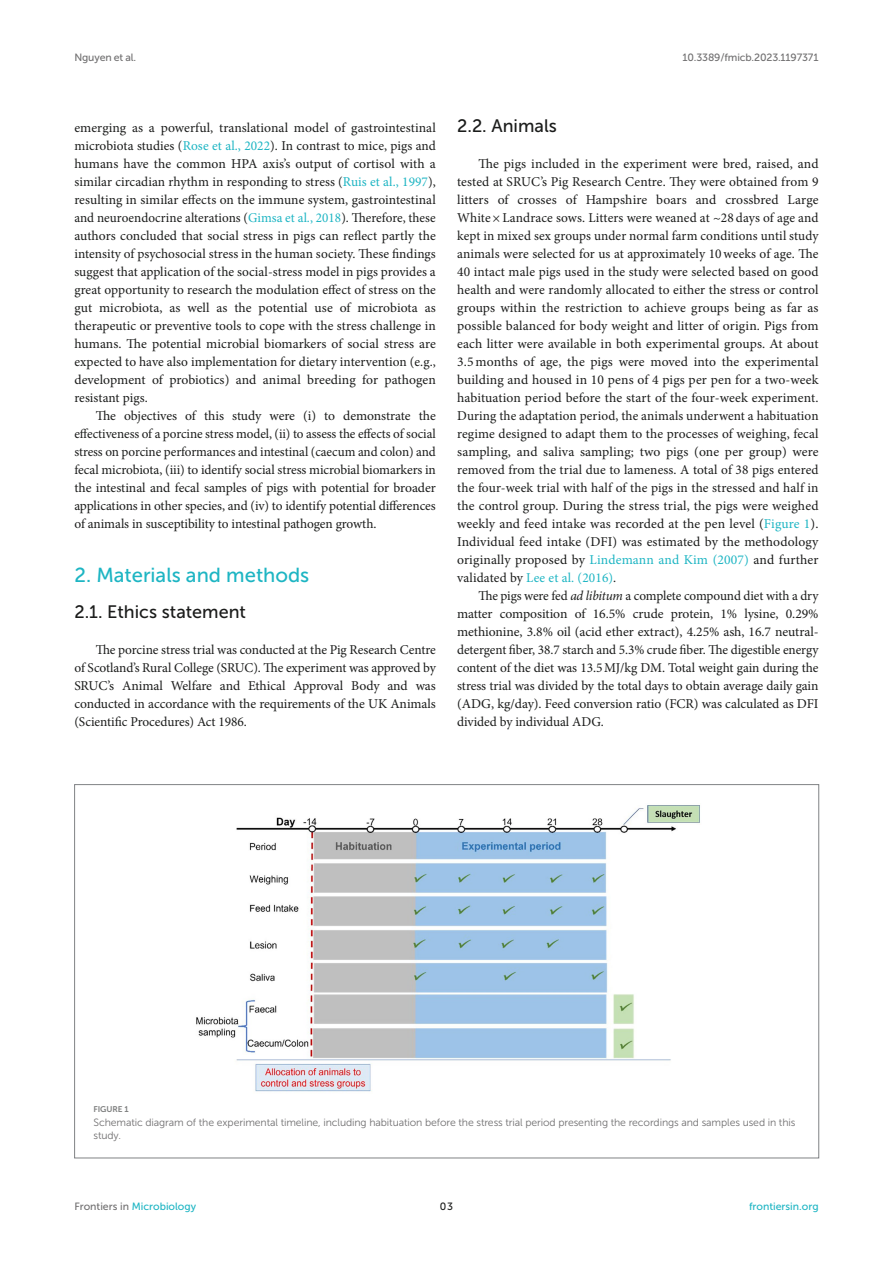
<style>
.page{position:relative;width:893px;height:1263px;background:#fff}
.page>*{position:absolute;margin:0;border:0;box-sizing:border-box;transform-origin:0 0}
.HEAD_1{font:20.25px "Museo Sans 500";color:#1db5c3}
.HEAD_2_after_HEAD_1{font:18px "Museo Sans 500";color:#1b1c1b}
.HEAD_2{font:18px "Museo Sans 500";color:#1b1c1b}
.TEXT{font:13.5px/18px "Minion Pro";letter-spacing:-.005em;color:#1b1c1b;text-align:justify}
.TEXT_FLUSH{font:13.5px/18px "Minion Pro";color:#1b1c1b;text-align:justify}
.FIG_LEG{font:10.5px/13.5px "Museo Sans 300";letter-spacing:-.01em;color:#706f70}
.t1{font:10.5px "Museo Sans 500";color:#1db5c3}
.t2{font:10.5px "Museo Sans 500";letter-spacing:-.015em;color:#706f70}
.t3{font:10.5px "Museo Sans 500";color:#1b1c1b}
.FIG_HD{font:8.25px "Museo Sans 700";letter-spacing:-.01em;color:#7e7f7f}
.s1{color:#1db5c3}
.s2{font-style:italic}
.s3{color:#706f70}
</style>
<div class="page">
<img style="left:196px;top:805px;width:504px;height:287px">
<p class="t2" style="left:74px;top:51px;width:63px">Nguyen et al.</p>
<p class="t2" style="left:683px;top:51px;width:137px">10.3389/fmicb.2023.1197371</p>
<p class="TEXT" style="left:74px;top:119px;width:363px">emerging as a powerful, translational model of gastrointestinal microbiota studies (<span class="s1">Rose et al., 2022</span>). In contrast to mice, pigs and humans have the common HPA axis’s output of cortisol with a similar circadian rhythm in responding to stress (<span class="s1">Ruis et al., 1997</span>), resulting in similar effects on the immune system, gastrointestinal and neuroendocrine alterations (<span class="s1">Gimsa et al., 2018</span>). Therefore, these authors concluded that social stress in pigs can reflect partly the intensity of psychosocial stress in the human society. These findings suggest that application of the social-stress model in pigs provides a great opportunity to research the modulation effect of stress on the gut microbiota, as well as the potential use of microbiota as therapeutic or preventive tools to cope with the stress challenge in humans. The potential microbial biomarkers of social stress are expected to have also implementation for dietary intervention (e.g., development of probiotics) and animal breeding for pathogen resistant pigs.</p>
<p class="TEXT" style="left:74px;top:407px;width:363px;text-indent:21px">The objectives of this study were (i) to demonstrate the effectiveness of a porcine stress model, (ii) to assess the effects of social stress on porcine performances and intestinal (caecum and colon) and fecal microbiota, (iii) to identify social stress microbial biomarkers in the intestinal and fecal samples of pigs with potential for broader applications in other species, and (iv) to identify potential differences of animals in susceptibility to intestinal pathogen growth.</p>
<p class="HEAD_1" style="left:74px;top:564px;width:236px">2. Materials and methods</p>
<p class="HEAD_2_after_HEAD_1" style="left:74px;top:602px;width:173px">2.1. Ethics statement</p>
<p class="TEXT_FLUSH" style="left:74px;top:641px;width:363px;text-indent:21px">The porcine stress trial was conducted at the Pig Research Centre of Scotland’s Rural College (SRUC). The experiment was approved by SRUC’s Animal Welfare and Ethical Approval Body and was conducted in accordance with the requirements of the UK Animals (Scientific Procedures) Act 1986.</p>
<p class="HEAD_2" style="left:457px;top:116px;width:101px">2.2. Animals</p>
<p class="TEXT_FLUSH" style="left:457px;top:155px;width:363px;text-indent:21px">The pigs included in the experiment were bred, raised, and tested at SRUC’s Pig Research Centre. They were obtained from 9 litters of crosses of Hampshire boars and crossbred Large White×Landrace sows. Litters were weaned at ~28 days of age and kept in mixed sex groups under normal farm conditions until study animals were selected for us at approximately 10weeks of age. The 40 intact male pigs used in the study were selected based on good health and were randomly allocated to either the stress or control groups within the restriction to achieve groups being as far as possible balanced for body weight and litter of origin. Pigs from each litter were available in both experimental groups. At about 3.5 months of age, the pigs were moved into the experimental building and housed in 10 pens of 4 pigs per pen for a two-week habituation period before the start of the four-week experiment.<br>During the adaptation period, the animals underwent a habituation regime designed to adapt them to the processes of weighing, fecal sampling, and saliva sampling; two pigs (one per group) were removed from the trial due to lameness. A total of 38 pigs entered the four-week trial with half of the pigs in the stressed and half in the control group. During the stress trial, the pigs were weighed weekly and feed intake was recorded at the pen level (<span class="s1">Figure 1</span>).<br>Individual feed intake (DFI) was estimated by the methodology originally proposed by <span class="s1">Lindemann and Kim (2007)</span> and further validated by <span class="s1">Lee et al. (2016)</span>.</p>
<p class="TEXT" style="left:457px;top:587px;width:363px;text-indent:21px">The pigs were fed <span class="s2">ad libitum</span> a complete compound diet with a dry matter composition of 16.5% crude protein, 1% lysine, 0.29% methionine, 3.8% oil (acid ether extract), 4.25% ash, 16.7 neutral&shy;detergent fiber, 38.7 starch and 5.3% crude fiber. The digestible energy content of the diet was 13.5MJ/kg DM. Total weight gain during the stress trial was divided by the total days to obtain average daily gain (ADG, kg/day). Feed conversion ratio (FCR) was calculated as DFI divided by individual ADG.</p>
<p class="FIG_HD" style="left:94px;top:1104px;width:37px">FIGURE 1</p>
<p class="FIG_LEG" style="left:94px;top:1115px;width:703px">Schematic diagram of the experimental timeline, including habituation before the stress trial period presenting the recordings and samples used in this study.</p>
<p class="t1" style="left:74px;top:1200px;width:123px"><span class="s3">Frontiers in</span> Microbiology</p>
<p class="t3" style="left:440px;top:1200px;width:15px">03</p>
<p class="t1" style="left:749px;top:1200px;width:71px">frontiersin.org</p>
</div>
